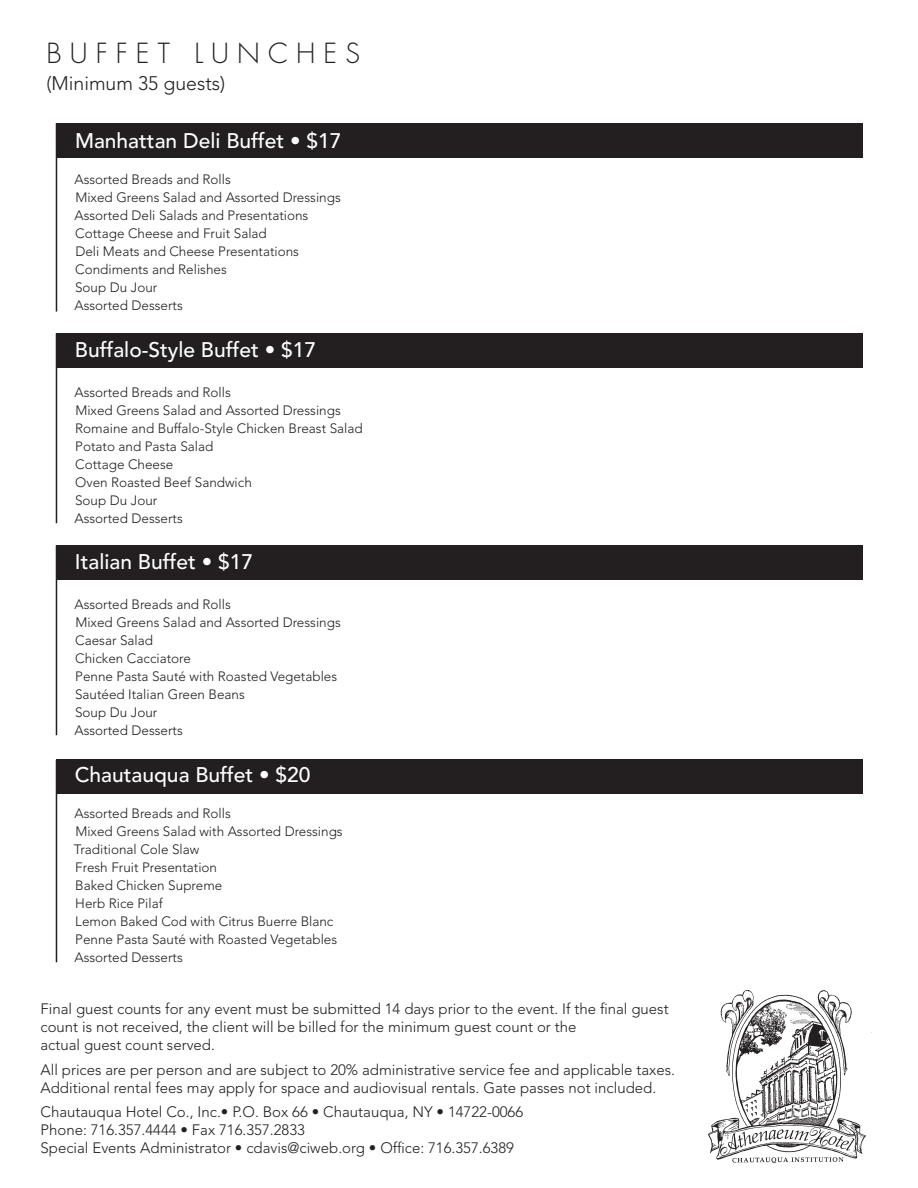
<style>
.page{position:relative;width:918px;height:1188px;background:#fff}
.page>*{position:absolute;margin:0;border:0;box-sizing:border-box;transform-origin:0 0}
.t1{font:300 27px "Futura Std";letter-spacing:.3em;color:#231f20}
.t2{font:500 21px "Avenir LT Std";color:#fff}
.t3{font:300 19.5px "Avenir LT Std";color:#231f20}
.t4{font:300 15px/18px "Avenir LT Std";color:#231f20}
.t5{font:300 13.5px/18px "Avenir LT Std";color:#231f20}
</style>
<div class="page">
<img style="left:708px;top:990px;width:164px;height:174px">
<div style="left:56px;top:123px;width:806px;height:34px;background:#231f20"></div>
<div style="left:56px;top:333px;width:806px;height:34px;background:#231f20"></div>
<div style="left:56px;top:545px;width:806px;height:34px;background:#231f20"></div>
<div style="left:56px;top:759px;width:806px;height:34px;background:#231f20"></div>
<hr style="left:56px;top:123px;width:1px;height:189px;background:#231f20">
<hr style="left:56px;top:333px;width:1px;height:190px;background:#231f20">
<hr style="left:56px;top:545px;width:1px;height:190px;background:#231f20">
<hr style="left:56px;top:760px;width:1px;height:202px;background:#231f20">
<p class="t1" style="left:46px;top:37px;width:315px">BUFFET LUNCHES</p>
<p class="t3" style="left:46px;top:72px;width:180px">(Minimum 35 guests)</p>
<p class="t2" style="left:75px;top:129px;width:268px">Manhattan Deli Buffet • $17</p>
<p class="t5" style="left:75px;top:171px;width:158px">Assorted Breads and Rolls</p>
<p class="t5" style="left:75px;top:189px;width:267px">Mixed Greens Salad and Assorted Dressings</p>
<p class="t5" style="left:75px;top:207px;width:235px">Assorted Deli Salads and Presentations</p>
<p class="t5" style="left:75px;top:225px;width:193px">Cottage Cheese and Fruit Salad</p>
<p class="t5" style="left:75px;top:243px;width:225px">Deli Meats and Cheese Presentations</p>
<p class="t5" style="left:75px;top:261px;width:153px">Condiments and Relishes</p>
<p class="t5" style="left:75px;top:279px;width:84px">Soup Du Jour</p>
<p class="t5" style="left:75px;top:297px;width:110px">Assorted Desserts</p>
<p class="t2" style="left:75px;top:338px;width:243px">Buffalo-Style Buffet • $17</p>
<p class="t5" style="left:75px;top:383px;width:158px">Assorted Breads and Rolls</p>
<p class="t5" style="left:75px;top:401px;width:267px">Mixed Greens Salad and Assorted Dressings</p>
<p class="t5" style="left:75px;top:419px;width:289px">Romaine and Buffalo-Style Chicken Breast Salad</p>
<p class="t5" style="left:75px;top:437px;width:140px">Potato and Pasta Salad</p>
<p class="t5" style="left:75px;top:455px;width:100px">Cottage Cheese</p>
<p class="t5" style="left:75px;top:473px;width:178px">Oven Roasted Beef Sandwich</p>
<p class="t5" style="left:75px;top:491px;width:84px">Soup Du Jour</p>
<p class="t5" style="left:75px;top:509px;width:110px">Assorted Desserts</p>
<p class="t2" style="left:75px;top:550px;width:180px">Italian Buffet • $17</p>
<p class="t5" style="left:75px;top:595px;width:158px">Assorted Breads and Rolls</p>
<p class="t5" style="left:75px;top:613px;width:267px">Mixed Greens Salad and Assorted Dressings</p>
<p class="t5" style="left:75px;top:631px;width:79px">Caesar Salad</p>
<p class="t5" style="left:75px;top:649px;width:117px">Chicken Cacciatore</p>
<p class="t5" style="left:75px;top:667px;width:263px">Penne Pasta Sauté with Roasted Vegetables</p>
<p class="t5" style="left:75px;top:685px;width:171px">Sautéed Italian Green Beans</p>
<p class="t5" style="left:75px;top:703px;width:84px">Soup Du Jour</p>
<p class="t5" style="left:75px;top:721px;width:110px">Assorted Desserts</p>
<p class="t2" style="left:75px;top:762px;width:237px">Chautauqua Buffet • $20</p>
<p class="t5" style="left:75px;top:804px;width:270px">Assorted Breads and Rolls<br>Mixed Greens Salad with Assorted Dressings</p>
<p class="t5" style="left:74px;top:840px;width:127px">Traditional Cole Slaw</p>
<p class="t5" style="left:75px;top:858px;width:143px">Fresh Fruit Presentation</p>
<p class="t5" style="left:75px;top:876px;width:149px">Baked Chicken Supreme</p>
<p class="t5" style="left:75px;top:894px;width:89px">Herb Rice Pilaf</p>
<p class="t5" style="left:75px;top:912px;width:260px">Lemon Baked Cod with Citrus Buerre Blanc</p>
<p class="t5" style="left:75px;top:930px;width:263px">Penne Pasta Sauté with Roasted Vegetables</p>
<p class="t5" style="left:75px;top:948px;width:110px">Assorted Desserts</p>
<p class="t4" style="left:40px;top:1000px;width:630px">Final guest counts for any event must be submitted 14 days prior to the event. If the final guest count is not received, the client will be billed for the minimum guest count or the<br>actual guest count served.</p>
<p class="t4" style="left:40px;top:1061px;width:636px">All prices are per person and are subject to 20% administrative service fee and applicable taxes.<br>Additional rental fees may apply for space and audiovisual rentals. Gate passes not included.</p>
<p class="t4" style="left:40px;top:1103px;width:484px">Chautauqua Hotel Co., Inc.• P.O. Box 66 • Chautauqua, NY • 14722-0066<br>Phone: 716.357.4444 • Fax 716.357.2833<br>Special Events Administrator • cdavis@ciweb.org • Office: 716.357.6389</p>
</div>
